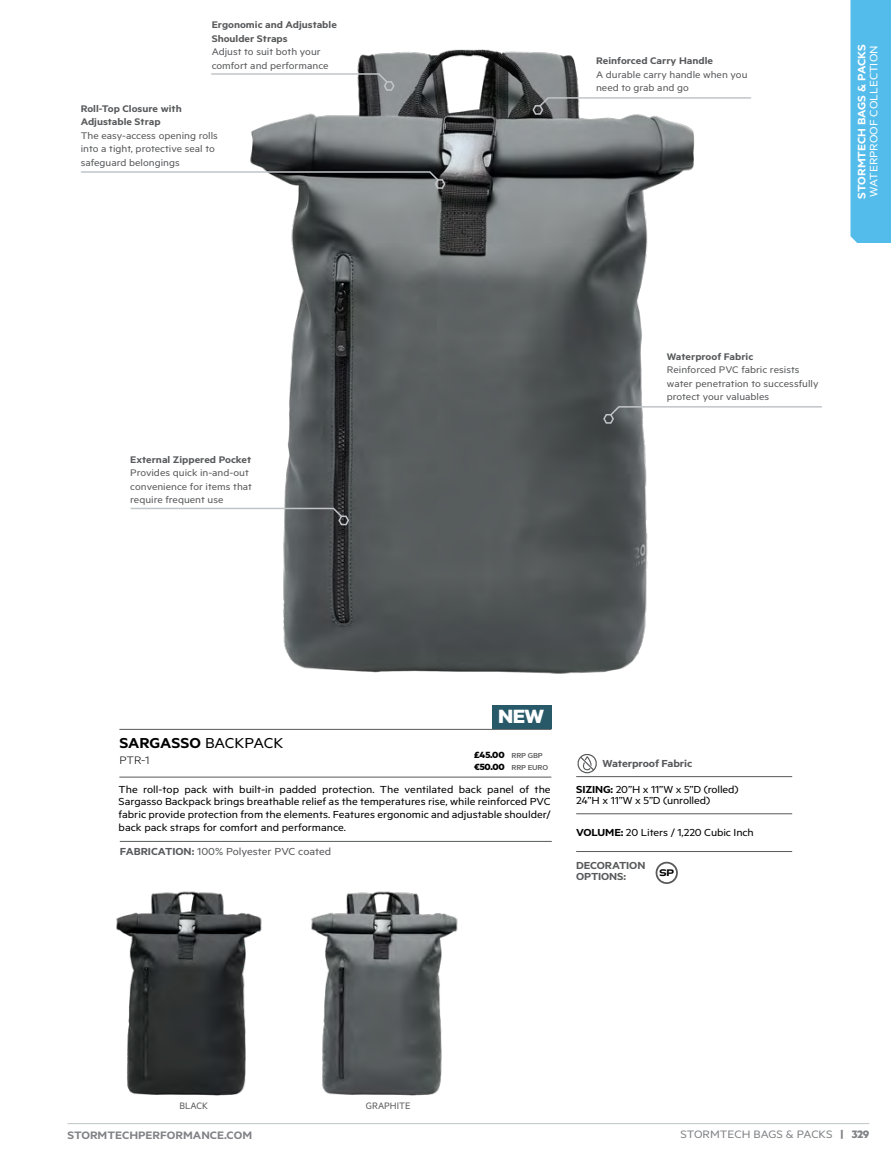
<style>
.page{position:relative;width:891px;height:1161px;background:#fff}
.page>*{position:absolute;margin:0;border:0;box-sizing:border-box;transform-origin:0 0}
.t1{font:700 21.6px "Metric";color:#fff;scale:1.11 1}
.t2{font:600 16.2px "Metric";color:#000;scale:1.11 1}
.t3{font:600 12.15px "Metric";color:#808285;scale:1.11 1}
.t4{font:12.15px "Metric";color:#808285;scale:1.11 1}
.t5{font:12.15px "Metric";color:#fff;scale:1.11 1}
.t6{font:600 12.15px "Metric";color:#fff;scale:1.11 1}
.t7{font:300 12.15px "Metric";color:#000;scale:1.11 1}
.t8{font:11.55px/12.8px "Metric";letter-spacing:-.005em;color:#000;text-align:justify;scale:1.11 1}
.t9{font:600 11.55px/10.5px "Metric";letter-spacing:-.01em;color:#58595b;scale:1.11 1}
.t10{font:11.55px "Metric";color:#58595b;scale:1.11 1}
.t11{font:10.8px/13.5px "Metric";color:#58595b;scale:1.11 1}
.t12{font:600 10.8px/13.5px "Metric";color:#58595b;scale:1.11 1}
.t13{font:10.5px "Metric";color:#58595b}
.t14{font:700 10.2px "Metric";color:#000;scale:1.11 1}
.t15{font:700 8.85px "Aero";color:#000}
.t16{font:500 8.1px "Metric";letter-spacing:-.02em;color:#58595b;scale:1.11 1}
.s1{font-weight:500;font-size:8.1px;color:#58595b}
.s2{font-weight:700;font-size:10.2px;color:#000}
.s3{font-weight:400}
.s4{font-weight:600}
.s5{font-size:11.4px}
.s6{font-weight:700}
</style>
<div class="page">
<img style="left:250px;top:49px;width:445px;height:657px">
<hr style="left:120px;top:841px;width:432px;height:1px;background:#58595b">
<hr style="left:119px;top:777px;width:432px;height:1px;background:#58595b">
<hr style="left:119px;top:729px;width:432px;height:1px;background:#58595b">
<hr style="left:576px;top:776px;width:216px;height:1px;background:#58595b">
<hr style="left:576px;top:813px;width:216px;height:1px;background:#58595b">
<hr style="left:576px;top:851px;width:216px;height:1px;background:#58595b">
<svg style="left:656px;top:862px;width:22px;height:22px"></svg>
<img style="left:116px;top:891px;width:146px;height:205px">
<img style="left:311px;top:891px;width:147px;height:205px">
<svg style="left:577px;top:754px;width:20px;height:19px"></svg>
<div style="left:492px;top:705px;width:59px;height:24px;background:#285969"></div>
<svg style="left:532px;top:96px;width:219px;height:19px"></svg>
<svg style="left:602px;top:405px;width:220px;height:19px"></svg>
<svg style="left:130px;top:507px;width:220px;height:19px"></svg>
<svg style="left:211px;top:72px;width:184px;height:20px"></svg>
<svg style="left:81px;top:170px;width:365px;height:20px"></svg>
<hr style="left:68px;top:1123px;width:801px;height:1px;background:#c1c5c8">
<div style="left:850px;top:0;width:41px;height:243px;background:#54bceb"></div>
<p class="t12" style="left:212px;top:18px;width:114px">Ergonomic and Adjustable<br>Shoulder Straps</p>
<p class="t11" style="left:212px;top:45px;width:107px">Adjust to suit both your comfort and performance</p>
<p class="t12" style="left:81px;top:102px;width:93px">Roll-Top Closure with<br>Adjustable Strap</p>
<p class="t11" style="left:81px;top:128px;width:125px">The easy-access opening rolls into a tight, protective seal to safeguard belongings</p>
<p class="t12" style="left:130px;top:452px;width:110px">External Zippered Pocket</p>
<p class="t11" style="left:130px;top:466px;width:111px">Provides quick in-and-out convenience for items that require frequent use</p>
<p class="t12" style="left:596px;top:54px;width:107px">Reinforced Carry Handle</p>
<p class="t11" style="left:596px;top:67px;width:138px">A durable carry handle when you need to grab and go</p>
<p class="t6" style="left:854px;top:199px;width:141px;rotate:-90deg">STORMTECH BAGS &amp; PACKS</p>
<p class="t5" style="left:867px;top:197px;width:138px;rotate:-90deg">WATERPROOF COLLECTION</p>
<p class="t12" style="left:667px;top:349px;width:79px">Waterproof Fabric</p>
<p class="t11" style="left:667px;top:363px;width:138px">Reinforced PVC fabric resists water penetration to successfully protect your valuables</p>
<h1 class="t1" style="left:498px;top:703px;width:43px">NEW</h1>
<p class="t14" style="left:474px;top:749px;width:63px">£45.00 <span class="s1">RRP GBP</span></p>
<p class="t16" style="left:474px;top:762px;width:68px"><span class="s2">€50.00</span> RRP EURO</p>
<h2 class="t2" style="left:119px;top:733px;width:149px">SARGASSO <span class="s3">BACKPACK</span></h2>
<p class="t7" style="left:119px;top:753px;width:29px">PTR-1</p>
<p class="t8" style="left:119px;top:782px;width:391px">The roll-top pack with built-in padded protection. The ventilated back panel of the Sargasso Backpack brings breathable relief as the temperatures rise, while reinforced PVC fabric provide protection from the elements. Features ergonomic and adjustable shoulder/ back pack straps for comfort and performance.</p>
<p class="t8" style="left:576px;top:784px;width:148px;line-height:10.5px"><span class="s4">SIZING:</span> 20”H x 11”W x 5”D (rolled)<br>24”H x 11”W x 5”D (unrolled)</p>
<p class="t9" style="left:602px;top:758px;width:82px">Waterproof Fabric</p>
<p class="t8" style="left:576px;top:826px;width:161px"><span class="s4">VOLUME:</span> 20 Liters / 1,220 Cubic Inch</p>
<p class="t9" style="left:576px;top:860px;width:64px">DECORATION<br>OPTIONS:</p>
<p class="t10" style="left:120px;top:845px;width:192px"><span class="s4">FABRICATION:</span> 100% Polyester PVC coated</p>
<p class="t15" style="left:610px;top:868px;width:65px"><span class="s5">E</span> HT SP</p>
<p class="t13" style="left:180px;top:1100px;width:30px">BLACK</p>
<p class="t13" style="left:366px;top:1100px;width:46px">GRAPHITE</p>
<p class="t3" style="left:68px;top:1128px;width:168px">STORMTECHPERFORMANCE.COM</p>
<p class="t4" style="left:681px;top:1127px;width:172px">STORMTECH BAGS &amp; PACKS <span class="s6">| 329</span></p>
</div>
